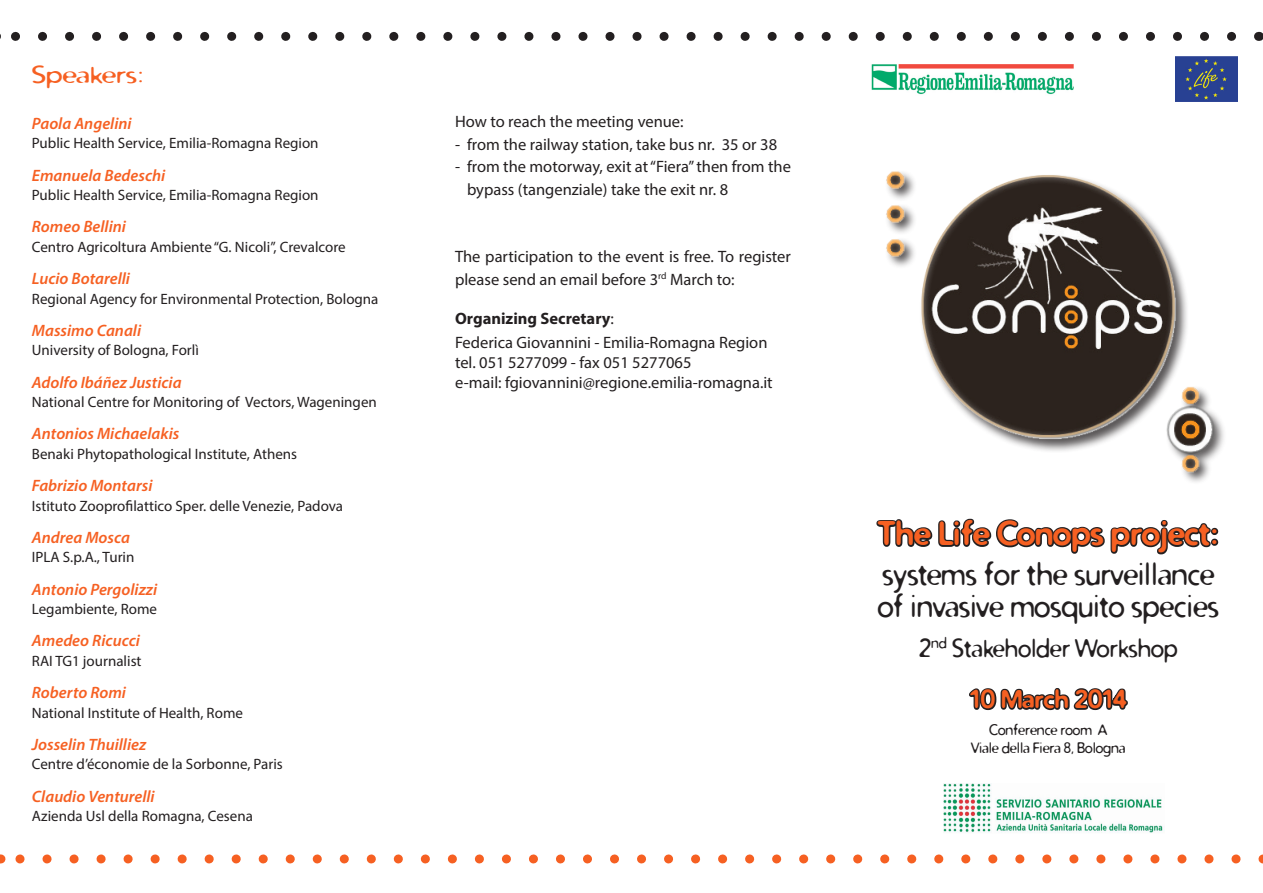
<style>
.page{position:relative;width:1263px;height:893px;background:#fff}
.page>*{position:absolute;margin:0;border:0;box-sizing:border-box;transform-origin:0 0}
.t1{font:31.5px/31.5px "Distro";color:#231f20;scale:.94 1}
.t2{font:700 31.5px "Distro";letter-spacing:.01em;color:#f66022}
.t3{font:25.5px "Distro";color:#231f20;scale:.94 1}
.t4{font:700 24px "Distro";letter-spacing:.01em;color:#f66022}
.t5{font:24px "Distro";color:#f66022;scale:1.2 1}
.t6{font:16.5px/22.5px "Myriad Pro";color:#231f20}
.t7{font:italic 600 16.5px "Myriad Pro";color:#f66022}
.t8{font:700 16.5px "Myriad Pro";color:#231f20}
.t9{font:15px "Myriad Pro";color:#231f20}
.t10{font:15px "Distro";color:#231f20;scale:.94 1}
.s1{font-weight:400}
</style>
<div class="page">
<div style="left:902px;top:164px;width:289px;height:287px;background:#fff;opacity:.75"></div>
<img style="left:871px;top:64px;width:203px;height:31px">
<svg style="left:876px;top:518px;width:343px;height:37px"></svg>
<svg style="left:969px;top:688px;width:159px;height:23px"></svg>
<img style="left:1176px;top:56px;width:62px;height:46px">
<img style="left:943px;top:784px;width:222px;height:49px">
<div style="left:884px;top:169px;width:34px;height:101px;background:#231f20;opacity:.75"></div>
<div style="left:882px;top:169px;width:27px;height:90px;background:#fff;opacity:.75"></div>
<div style="left:1165px;top:386px;width:63px;height:99px;background:#231f20;opacity:.75"></div>
<div style="left:1161px;top:379px;width:56px;height:99px;background:#fff;opacity:.75"></div>
<svg style="left:15px;top:854px;width:1221px;height:9px"></svg>
<svg style="left:11px;top:32px;width:1220px;height:9px"></svg>
<p class="t5" style="left:32px;top:59px;width:95px">Speakers:</p>
<p class="t7" style="left:32px;top:113px;width:101px">Paola Angelini</p>
<p class="t9" style="left:32px;top:134px;width:288px">Public Health Service, Emilia-Romagna Region</p>
<p class="t7" style="left:32px;top:164px;width:135px">Emanuela Bedeschi</p>
<p class="t9" style="left:32px;top:186px;width:288px">Public Health Service, Emilia-Romagna Region</p>
<p class="t7" style="left:32px;top:216px;width:96px">Romeo Bellini</p>
<p class="t9" style="left:32px;top:237px;width:315px">Centro Agricoltura Ambiente “G. Nicoli”, Crevalcore</p>
<p class="t7" style="left:32px;top:268px;width:100px">Lucio Botarelli</p>
<p class="t9" style="left:32px;top:289px;width:348px">Regional Agency for Environmental Protection, Bologna</p>
<p class="t7" style="left:32px;top:320px;width:111px">Massimo Canali</p>
<p class="t9" style="left:32px;top:341px;width:169px">University of Bologna, Forlì</p>
<p class="t7" style="left:32px;top:371px;width:151px">Adolfo Ibáñez Justicia</p>
<p class="t9" style="left:32px;top:393px;width:346px">National Centre for Monitoring of Vectors, Wageningen</p>
<p class="t7" style="left:32px;top:423px;width:149px">Antonios Michaelakis</p>
<p class="t9" style="left:32px;top:444px;width:267px">Benaki Phytopathological Institute, Athens</p>
<p class="t7" style="left:32px;top:475px;width:122px">Fabrizio Montarsi</p>
<p class="t9" style="left:32px;top:496px;width:313px">Istituto Zooprofilattico Sper. delle Venezie, Padova</p>
<p class="t7" style="left:32px;top:527px;width:100px">Andrea Mosca</p>
<p class="t9" style="left:32px;top:548px;width:104px">IPLA S.p.A., Turin</p>
<p class="t7" style="left:32px;top:578px;width:127px">Antonio Pergolizzi</p>
<p class="t9" style="left:32px;top:600px;width:127px">Legambiente, Rome</p>
<p class="t7" style="left:32px;top:630px;width:109px">Amedeo Ricucci</p>
<p class="t9" style="left:32px;top:652px;width:111px">RAI TG1 journalist</p>
<p class="t7" style="left:32px;top:682px;width:96px">Roberto Romi</p>
<p class="t9" style="left:32px;top:703px;width:213px">National Institute of Health, Rome</p>
<p class="t7" style="left:32px;top:734px;width:116px">Josselin Thuilliez</p>
<p class="t9" style="left:32px;top:755px;width:252px">Centre d’économie de la Sorbonne, Paris</p>
<p class="t7" style="left:32px;top:786px;width:124px">Claudio Venturelli</p>
<p class="t9" style="left:32px;top:807px;width:223px">Azienda Usl della Romagna, Cesena</p>
<p class="t6" style="left:455px;top:110px;width:230px">How to reach the meeting venue:</p>
<p class="t6" style="left:455px;top:133px;width:324px">- from the railway station, take bus nr. 35 or 38</p>
<p class="t6" style="left:467px;top:155px;width:325px;text-indent:-12px">- from the motorway, exit at “Fiera” then from the bypass (tangenziale) take the exit nr. 8</p>
<p class="t6" style="left:455px;top:245px;width:337px">The participation to the event is free. To register please send an email before 3<sup>rd</sup> March to:</p>
<p class="t8" style="left:455px;top:308px;width:160px">Organizing Secretary<span class="s1">:</span></p>
<p class="t6" style="left:455px;top:331px;width:314px">Federica Giovannini - Emilia-Romagna Region</p>
<p class="t6" style="left:455px;top:351px;width:238px">tel. 051 5277099 - fax 051 5277065</p>
<p class="t6" style="left:455px;top:371px;width:319px">e-mail: fgiovannini@regione.emilia-romagna.it</p>
<p class="t2" style="left:878px;top:513px;width:342px">The Life Conops project:</p>
<p class="t1" style="left:878px;top:558px;width:364px">systems for the surveillance of invasive mosquito species</p>
<p class="t3" style="left:919px;top:632px;width:277px">2<sup>nd</sup> Stakeholder Workshop</p>
<p class="t4" style="left:970px;top:683px;width:158px">10 March 2014</p>
<p class="t10" style="left:989px;top:720px;width:127px">Conference room A</p>
<p class="t10" style="left:971px;top:738px;width:166px">Viale della Fiera 8, Bologna</p>
</div>
